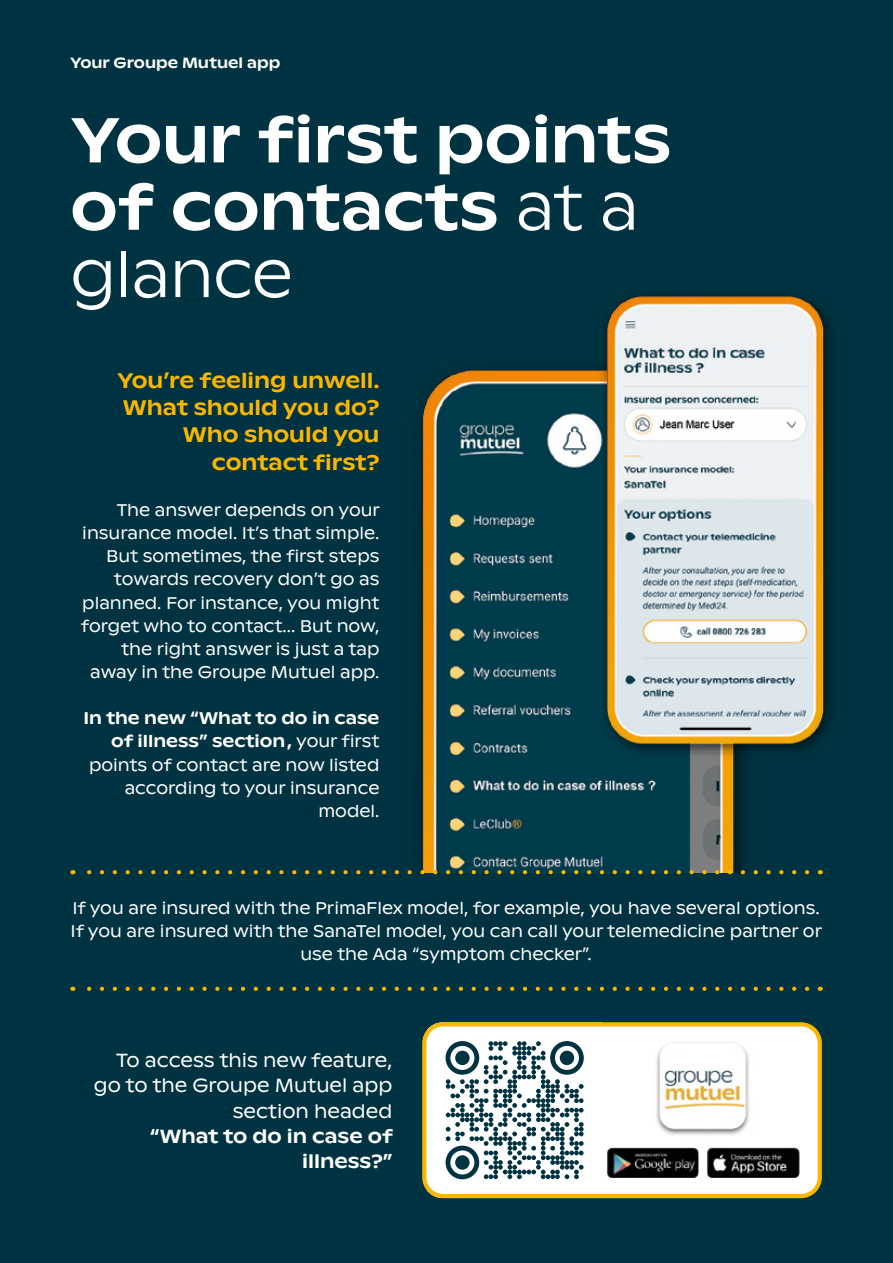
<style>
.page{position:relative;width:893px;height:1263px;background:#003341}
.page>*{position:absolute;margin:0;border:0;box-sizing:border-box;transform-origin:0 0}
.t1{font:500 63.15px/67.3px "ABC Ginto Nord";letter-spacing:-.005em;color:#fff}
.t2{font:500 21px/27.3px "ABC Ginto Nord";color:#fab600;text-align:right}
.t3{font:18.9px/25.2px "ABC Ginto Nord";color:#fff;text-align:right}
.t4{font:500 18.9px/25.2px "ABC Ginto Nord";color:#fff;text-align:right}
.t5{font:16.8px/23.1px "ABC Ginto Nord";color:#fff;text-align:right}
.t6{font:500 14.7px "ABC Ginto Nord";color:#fff}
.s1{font-weight:300}
.s2{font-weight:500}
</style>
<div class="page">
<div style="left:424px;top:1024px;width:396px;height:172px;background:#fff;border-radius:19px"></div>
<svg style="left:427px;top:1027px;width:157px;height:166px"></svg>
<div style="left:422px;top:1022px;width:400px;height:176px;border:4px solid #fab600;border-radius:19px"></div>
<img style="left:607px;top:1147px;width:92px;height:31px">
<img style="left:707px;top:1147px;width:92px;height:31px">
<img style="left:656px;top:1042px;width:94px;height:93px">
<svg style="left:87px;top:987px;width:720px;height:4px"></svg>
<img style="left:420px;top:369px;width:323px;height:501px">
<img style="left:572px;top:296px;width:258px;height:487px">
<svg style="left:87px;top:870px;width:720px;height:4px"></svg>
<p class="t6" style="left:70px;top:53px;width:212px">Your Groupe Mutuel app</p>
<h1 class="t1" style="left:70px;top:106px;width:603px">Your first points of contacts <span class="s1">at a glance</span></h1>
<p class="t2" style="left:117px;top:366px;width:264px">You’re feeling unwell.<br>What should you do?<br>Who should you contact first?</p>
<p class="t5" style="left:81px;top:498px;width:301px">The answer depends on your insurance model. It’s that simple.<br>But sometimes, the first steps towards recovery don’t go as planned. For instance, you might forget who to contact... But now, the right answer is just a tap away in the Groupe Mutuel app.</p>
<p class="t5" style="left:83px;top:707px;width:298px"><span class="s2">In the new “What to do in case of illness” section ,</span> your first points of contact are now listed according to your insurance model.</p>
<p class="t5" style="left:71px;top:896px;width:753px;text-align:center">If you are insured with the PrimaFlex model, for example, you have several options.<br>If you are insured with the SanaTel model, you can call your telemedicine partner or use the Ada “symptom checker”.</p>
<p class="t3" style="left:94px;top:1048px;width:300px">To access this new feature, go to the Groupe Mutuel app section headed</p>
<p class="t4" style="left:150px;top:1123px;width:244px">“What to do in case of illness?”</p>
</div>
